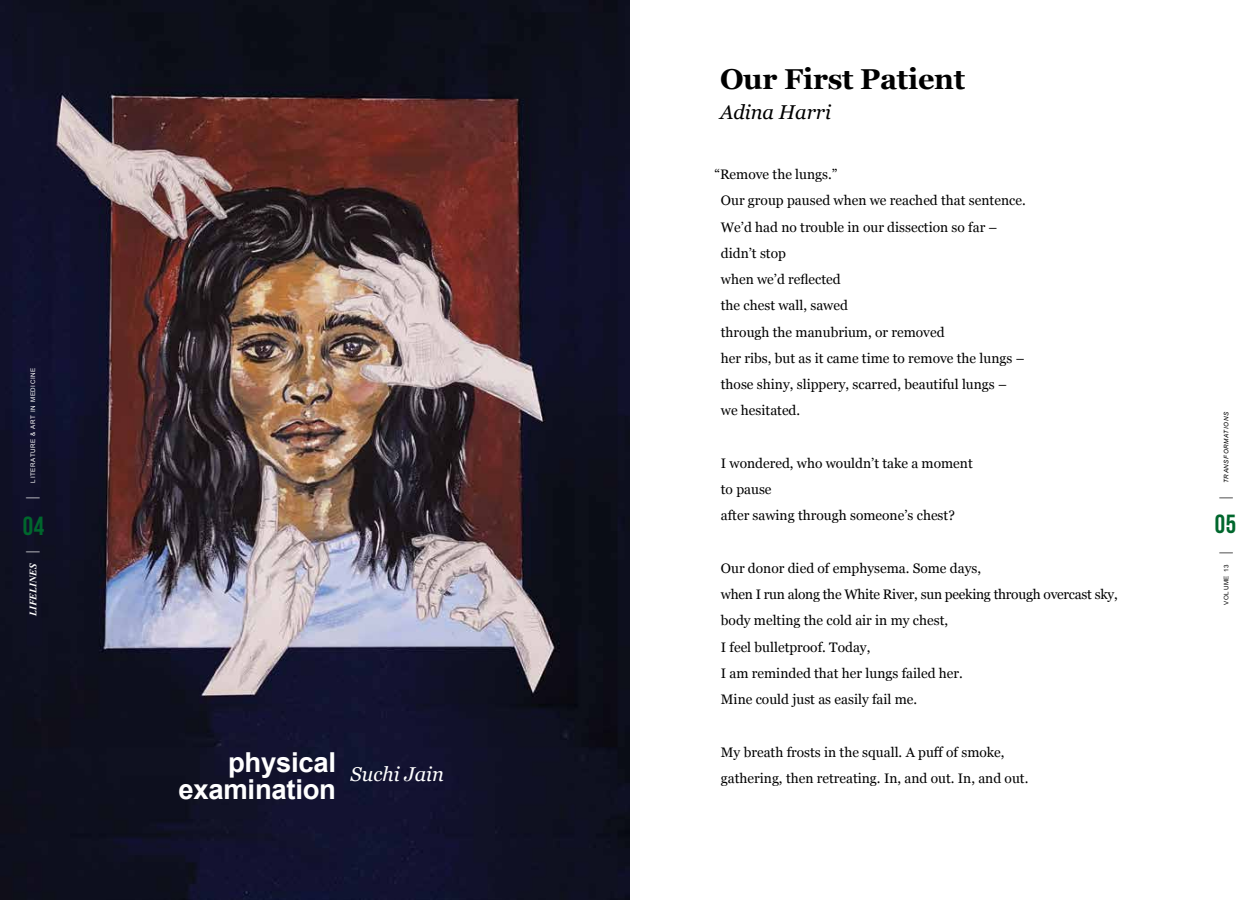
<style>
.page{position:relative;width:1260px;height:900px;background:#fff}
.page>*{position:absolute;margin:0;border:0;box-sizing:border-box;transform-origin:0 0}
.t1{font:700 28.75px "Georgia";letter-spacing:-.01em;color:#000}
.t2{font:700 27.5px/27.5px "Arial";letter-spacing:-.01em;color:#fff;text-align:right}
.t3{font:700 26.25px "Bebas Neue";color:#00672d}
.t4{font:italic 20px "Georgia";color:#000}
.t5{font:italic 20px "Georgia";color:#fff}
.t6{font:italic 700 15px "Times New Roman";color:#000;scale:.67 1}
.t7{font:italic 700 15px "Times New Roman";color:#fff;scale:.67 1}
.t8{font:13.75px/26.2px "Georgia";color:#000}
.t9{font:italic 700 10px "Times New Roman";color:#fff}
.t10{font:6.25px "Arial";letter-spacing:.1em;color:#fff}
.t11{font:italic 6.25px "Arial";letter-spacing:.095em;color:#000}
.t12{font:6.25px "Arial";letter-spacing:.1em;color:#000}
.s1{font-size:15px}
</style>
<div class="page">
<img style="left:0;top:0;width:630px;height:900px">
<p class="t10" style="left:29px;top:483px;width:117px;rotate:-90deg">LITERATURE &amp; ART IN MEDICINE</p>
<h3 class="t3" style="left:23px;top:511px;width:23px">04</h3>
<p class="t7" style="left:21px;top:499px;width:5px;rotate:-90deg">|</p>
<p class="t9" style="left:26px;top:616px;width:67px;rotate:-90deg">LIFELINES <span class="s1">|</span></p>
<h2 class="t2" style="left:178px;top:749px;width:159px">physical examination</h2>
<h3 class="t5" style="left:351px;top:759px;width:95px">Suchi Jain</h3>
<h1 class="t1" style="left:720px;top:58px;width:247px">Our First Patient</h1>
<h3 class="t4" style="left:720px;top:97px;width:113px">Adina Harri</h3>
<p class="t8" style="left:721px;top:161px;width:306px;text-indent:-7px">“Remove the lungs.”<br>Our group paused when we reached that sentence.<br>We’d had no trouble in our dissection so far – didn’t stop<br>when we’d reflected<br>the chest wall, sawed<br>through the manubrium, or removed<br>her ribs, but as it came time to remove the lungs – those shiny, slippery, scarred, beautiful lungs – we hesitated.</p>
<p class="t8" style="left:721px;top:449px;width:253px">I wondered, who wouldn’t take a moment to pause<br>after sawing through someone’s chest?</p>
<p class="t8" style="left:721px;top:554px;width:398px">Our donor died of emphysema. Some days,<br>when I run along the White River, sun peeking through overcast sky, body melting the cold air in my chest,<br>I feel bulletproof. Today,<br>I am reminded that her lungs failed her.<br>Mine could just as easily fail me.</p>
<p class="t8" style="left:721px;top:738px;width:309px">My breath frosts in the squall. A puff of smoke, gathering, then retreating. In, and out. In, and out.</p>
<p class="t11" style="left:1222px;top:483px;width:73px;rotate:-90deg">TRANSFORMATIONS</p>
<h3 class="t3" style="left:1215px;top:510px;width:23px">05</h3>
<p class="t6" style="left:1214px;top:499px;width:5px;rotate:-90deg">|</p>
<p class="t6" style="left:1214px;top:554px;width:5px;rotate:-90deg">|</p>
<p class="t12" style="left:1222px;top:605px;width:42px;rotate:-90deg">VOLUME 13</p>
</div>
